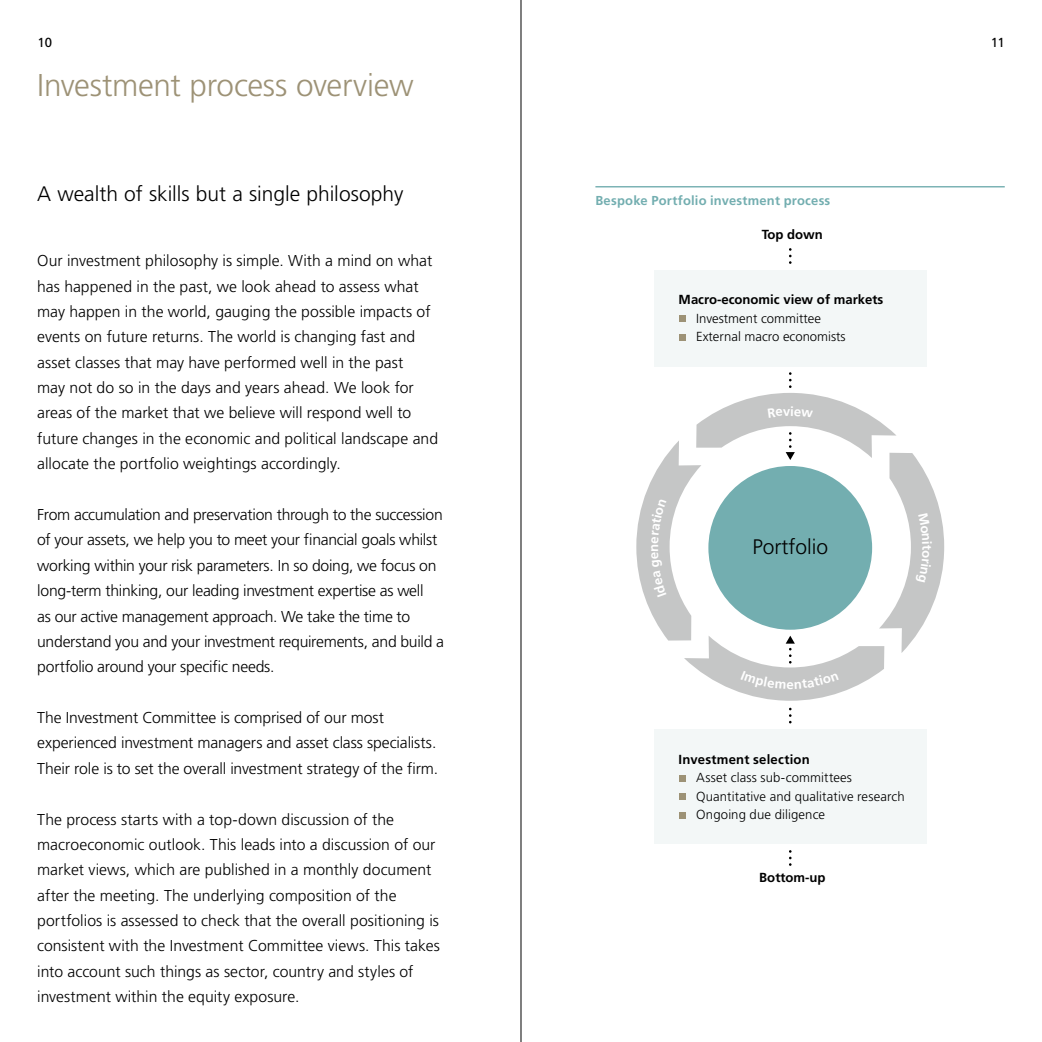
<style>
.page{position:relative;width:1042px;height:1042px;background:#fff}
.page>*{position:absolute;margin:0;border:0;box-sizing:border-box;transform-origin:0 0}
.t1{font:300 31.5px "Frutiger LT Pro";letter-spacing:-.01em;color:#9d9276}
.t2{font:300 21px "Frutiger LT Pro";color:#000}
.t3{font:300 15.75px/25.4px "Frutiger LT Pro";color:#000}
.t4{font:300 15.75px/25.4px "Frutiger LT Pro";letter-spacing:-.02em;color:#000}
.t5{font:300 13.12px/18.4px "Frutiger LT Pro";letter-spacing:.005em;color:#000}
.t6{font:700 13.12px "Frutiger LT Pro";color:#000}
.t7{font:13.12px "Frutiger LT Pro";color:#000}
.t8{font:700 12.95px "Frutiger LT Pro";letter-spacing:.015em;color:#73aeb0}
</style>
<div class="page">
<hr style="left:595px;top:186px;width:410px;height:1px;background:#73aeb0">
<svg style="left:789px;top:708px;width:2px;height:15px"></svg>
<svg style="left:789px;top:850px;width:2px;height:16px"></svg>
<div style="left:654px;top:729px;width:272px;height:115px;background:#f3f7f7"></div>
<svg style="left:680px;top:775px;width:6px;height:6px"></svg>
<svg style="left:680px;top:794px;width:6px;height:6px"></svg>
<svg style="left:680px;top:812px;width:6px;height:6px"></svg>
<svg style="left:789px;top:248px;width:2px;height:16px"></svg>
<div style="left:654px;top:270px;width:272px;height:96px;background:#f3f7f7"></div>
<svg style="left:680px;top:316px;width:6px;height:6px"></svg>
<svg style="left:680px;top:334px;width:6px;height:6px"></svg>
<hr style="left:521px;top:0;width:1px;height:1042px;background:#000">
<svg style="left:636px;top:372px;width:308px;height:329px"></svg>
<p class="t7" style="left:37px;top:35px;width:16px">10</p>
<p class="t7" style="left:991px;top:35px;width:15px">11</p>
<h1 class="t1" style="left:37px;top:67px;width:378px">Investment process overview</h1>
<h2 class="t2" style="left:37px;top:181px;width:368px">A wealth of skills but a single philosophy</h2>
<p class="t3" style="left:37px;top:248px;width:402px">Our investment philosophy is simple. With a mind on what has happened in the past, we look ahead to assess what may happen in the world, gauging the possible impacts of events on future returns. The world is changing fast and asset classes that may have performed well in the past<br>may not do so in the days and years ahead. We look for areas of the market that we believe will respond well to future changes in the economic and political landscape and allocate the portfolio weightings accordingly.</p>
<p class="t4" style="left:37px;top:502px;width:408px">From accumulation and preservation through to the succession of your assets, we help you to meet your financial goals whilst working within your risk parameters. In so doing, we focus on long-term thinking, our leading investment expertise as well<br>as our active management approach. We take the time to understand you and your investment requirements, and build a portfolio around your specific needs.</p>
<p class="t3" style="left:37px;top:705px;width:402px">The Investment Committee is comprised of our most experienced investment managers and asset class specialists.<br>Their role is to set the overall investment strategy of the firm.</p>
<p class="t3" style="left:37px;top:806px;width:404px">The process starts with a top-down discussion of the macroeconomic outlook. This leads into a discussion of our market views, which are published in a monthly document after the meeting. The underlying composition of the portfolios is assessed to check that the overall positioning is consistent with the Investment Committee views. This takes into account such things as sector, country and styles of investment within the equity exposure.</p>
<p class="t8" style="left:595px;top:193px;width:236px">Bespoke Portfolio investment process</p>
<p class="t6" style="left:761px;top:227px;width:63px">Top down</p>
<p class="t6" style="left:678px;top:292px;width:206px">Macro-economic view of markets</p>
<p class="t5" style="left:696px;top:309px;width:151px">Investment committee<br>External macro economists</p>
<h2 class="t2" style="left:752px;top:534px;width:77px">Portfolio</h2>
<p class="t6" style="left:678px;top:751px;width:133px">Investment selection</p>
<p class="t5" style="left:696px;top:769px;width:210px">Asset class sub-committees<br>Quantitative and qualitative research<br>Ongoing due diligence</p>
<p class="t6" style="left:759px;top:869px;width:68px">Bottom-up</p>
</div>
